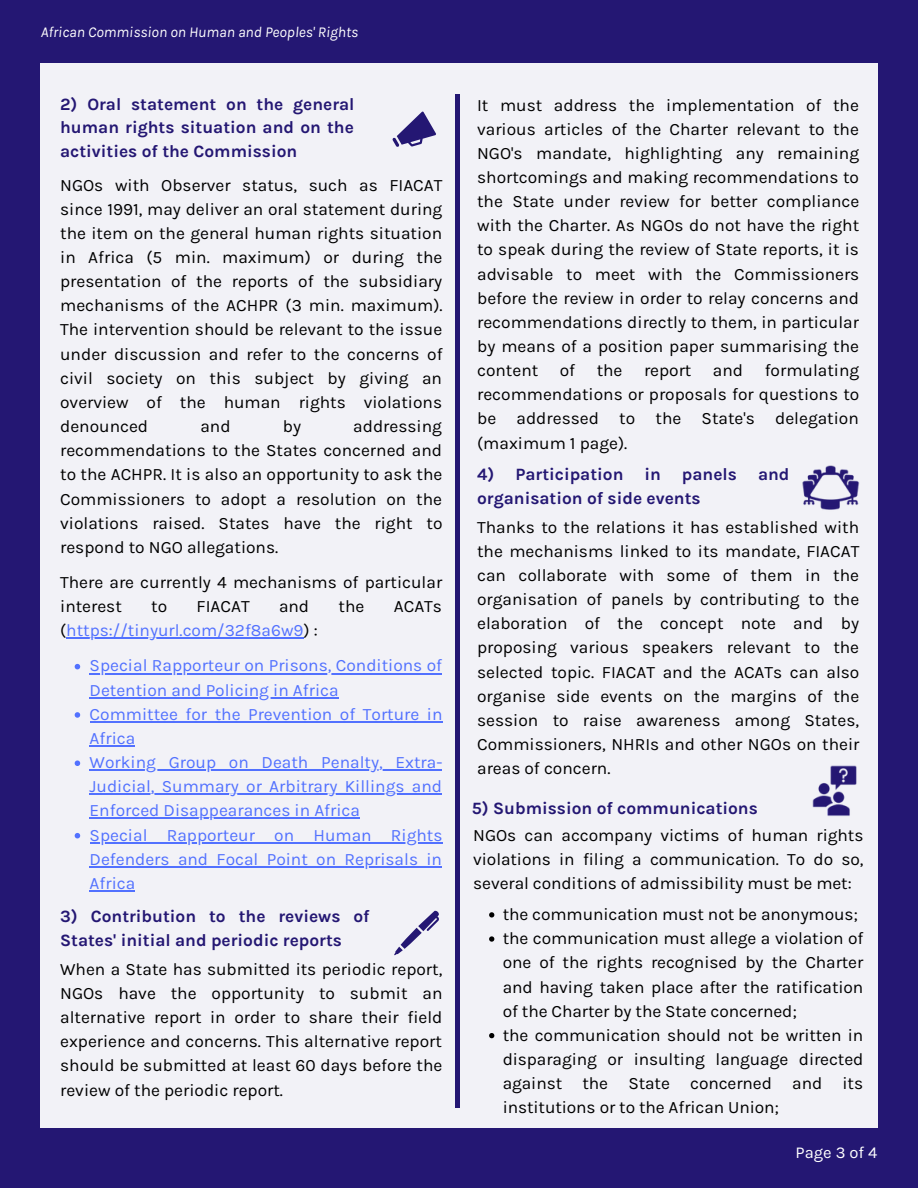
<style>
.page{position:relative;width:918px;height:1188px;background:#241773}
.page>*{position:absolute;margin:0;border:0;box-sizing:border-box;transform-origin:0 0}
.t1{font:17.25px/24.2px "Karla";color:#000;text-align:justify}
.t2{font:17.25px/24.2px "Karla";color:#5271ff}
.t3{font:700 17.25px/23.7px "Karla";color:#241773}
.t4{font:16.5px "Karla";color:#fff}
.t5{font:italic 15px "Karla";color:#fff}
.s1{color:#000}
</style>
<div class="page">
<div style="left:41px;top:64px;width:837px;height:1064px;background:#f2f2f7"></div>
<div style="left:455px;top:94px;width:5px;height:1014px;background:#241773"></div>
<svg style="left:75px;top:664px;width:5px;height:5px"></svg>
<hr style="left:90px;top:673px;width:352px;height:1px;background:#5271ff">
<hr style="left:90px;top:697px;width:249px;height:1px;background:#5271ff">
<svg style="left:75px;top:712px;width:5px;height:6px"></svg>
<hr style="left:90px;top:721px;width:353px;height:2px;background:#5271ff">
<hr style="left:90px;top:745px;width:45px;height:2px;background:#5271ff">
<svg style="left:75px;top:760px;width:5px;height:6px"></svg>
<hr style="left:90px;top:769px;width:352px;height:2px;background:#5271ff">
<hr style="left:90px;top:794px;width:352px;height:1px;background:#5271ff">
<hr style="left:90px;top:818px;width:270px;height:1px;background:#5271ff">
<svg style="left:75px;top:833px;width:5px;height:5px"></svg>
<hr style="left:90px;top:842px;width:353px;height:1px;background:#5271ff">
<hr style="left:90px;top:866px;width:352px;height:1px;background:#5271ff">
<hr style="left:90px;top:890px;width:45px;height:2px;background:#5271ff">
<hr style="left:66px;top:638px;width:238px;height:1px;background:#5271ff">
<svg style="left:489px;top:912px;width:5px;height:6px"></svg>
<svg style="left:489px;top:936px;width:5px;height:6px"></svg>
<svg style="left:489px;top:1033px;width:5px;height:5px"></svg>
<svg style="left:392px;top:111px;width:44px;height:36px"></svg>
<svg style="left:394px;top:910px;width:45px;height:45px"></svg>
<img style="left:802px;top:465px;width:58px;height:45px">
<img style="left:812px;top:765px;width:45px;height:51px">
<p class="t5" style="left:41px;top:24px;width:319px">African Commission on Human and Peoples' Rights</p>
<p class="t3" style="left:60px;top:92px;width:296px;text-align:justify">2) Oral statement on the general human rights situation and on the activities of the Commission</p>
<p class="t1" style="left:477px;top:93px;width:384px">It must address the implementation of the various articles of the Charter relevant to the NGO's mandate, highlighting any remaining shortcomings and making recommendations to the State under review for better compliance with the Charter. As NGOs do not have the right to speak during the review of State reports, it is advisable to meet with the Commissioners before the review in order to relay concerns and recommendations directly to them, in particular by means of a position paper summarising the content of the report and formulating recommendations or proposals for questions to be addressed to the State's delegation (maximum 1 page).</p>
<p class="t1" style="left:60px;top:173px;width:384px">NGOs with Observer status, such as FIACAT since 1991, may deliver an oral statement during the item on the general human rights situation in Africa (5 min. maximum) or during the presentation of the reports of the subsidiary mechanisms of the ACHPR (3 min. maximum).<br>The intervention should be relevant to the issue under discussion and refer to the concerns of civil society on this subject by giving an overview of the human rights violations denounced</p>
<p class="t1" style="left:60px;top:414px;width:384px;text-indent:293px">addressing recommendations to the States concerned and to the ACHPR. It is also an opportunity to ask the Commissioners to adopt a resolution on the violations raised. States have the right to respond to NGO allegations.</p>
<p class="t1" style="left:60px;top:570px;width:384px">There are currently 4 mechanisms of particular interest</p>
<p class="t1" style="left:200px;top:414px;width:32px">and</p>
<p class="t1" style="left:283px;top:414px;width:20px">by</p>
<p class="t3" style="left:477px;top:462px;width:314px">4) Participation in panels and organisation of side events</p>
<p class="t1" style="left:477px;top:515px;width:384px">Thanks to the relations it has established with the mechanisms linked to its mandate, FIACAT can collaborate with some of them in the organisation of panels by contributing to the elaboration of the concept note and by proposing various speakers relevant to the selected topic. FIACAT and the ACATs can also organise side events on the margins of the session to raise awareness among States, Commissioners, NHRIs and other NGOs on their areas of concern.</p>
<p class="t3" style="left:472px;top:797px;width:287px">5) Submission of communications</p>
<p class="t1" style="left:151px;top:594px;width:17px">to</p>
<p class="t1" style="left:197px;top:594px;width:55px">FIACAT</p>
<p class="t1" style="left:279px;top:594px;width:32px">and</p>
<p class="t1" style="left:339px;top:594px;width:27px">the</p>
<p class="t1" style="left:394px;top:594px;width:50px">ACATs</p>
<p class="t2" style="left:60px;top:618px;width:259px"><span class="s1">(</span>https://tinyurl.com/32f8a6w9<span class="s1">) :</span></p>
<p class="t2" style="left:90px;top:654px;width:354px">Special Rapporteur on Prisons, Conditions of<br>Detention and Policing in Africa</p>
<p class="t2" style="left:90px;top:702px;width:354px">Committee for the Prevention of Torture in<br>Africa</p>
<p class="t2" style="left:90px;top:750px;width:354px;text-align:justify">Working Group on Death Penalty, Extra-Judicial, Summary or Arbitrary Killings and Enforced Disappearances in Africa</p>
<p class="t2" style="left:90px;top:823px;width:354px;text-align:justify">Special Rapporteur on Human Rights Defenders and Focal Point on Reprisals in Africa</p>
<p class="t1" style="left:473px;top:823px;width:392px">NGOs can accompany victims of human rights violations in filing a communication. To do so, several conditions of admissibility must be met:</p>
<p class="t3" style="left:60px;top:904px;width:311px">3) Contribution to the reviews of<br>States' initial and periodic reports</p>
<p class="t1" style="left:60px;top:957px;width:384px">When a State has submitted its periodic report, NGOs have the opportunity to submit an alternative report in order to share their field experience and concerns. This alternative report should be submitted at least 60 days before the review of the periodic report.</p>
<p class="t1" style="left:503px;top:902px;width:357px">the communication must not be anonymous;</p>
<p class="t1" style="left:503px;top:926px;width:362px">the communication must allege a violation of one of the rights recognised by the Charter and having taken place after the ratification of the Charter by the State concerned;</p>
<p class="t1" style="left:503px;top:1023px;width:362px">the communication should not be written in disparaging or insulting language directed against the State concerned and its institutions or to the African Union;</p>
<p class="t4" style="left:796px;top:1143px;width:83px">Page 3 of 4</p>
</div>
